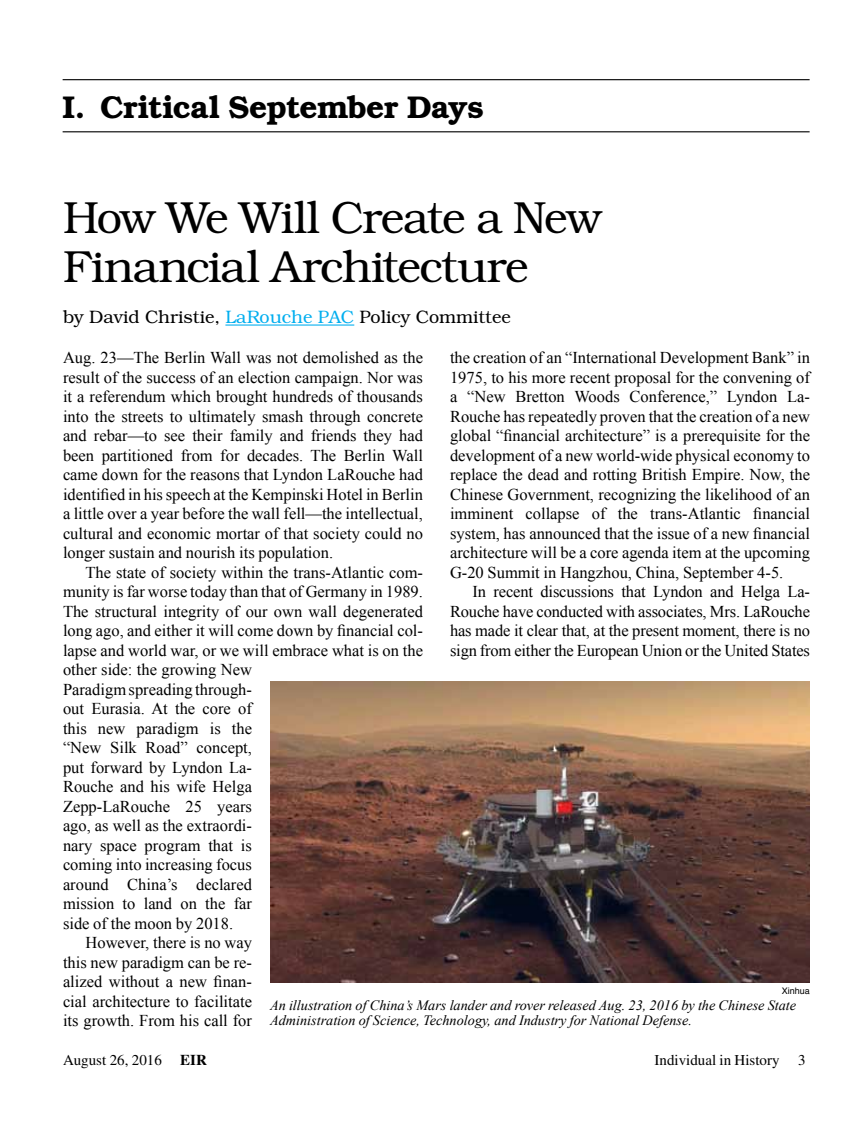
<style>
.page{position:relative;width:864px;height:1134px;background:#fff}
.page>*{position:absolute;margin:0;border:0;box-sizing:border-box;transform-origin:0 0}
.t1{font:300 45px/49.5px "Bookman";letter-spacing:-.03em;color:#000}
.t2{font:600 31.5px "Bookman";letter-spacing:-.02em;color:#000}
.t3{font:300 18px "Bookman";color:#000}
.t4{font:16.5px/19.5px "Times New Roman";color:#000;text-align:justify}
.t5{font:15px "Times";color:#000}
.t6{font:italic 14.25px/15.8px "Times New Roman";color:#000}
.t7{font:9px "Helvetica";color:#000}
.s1{color:#00aeef}
.s2{font-weight:700}
</style>
<div class="page">
<hr style="left:63px;top:79px;width:747px;height:1px;background:#000">
<hr style="left:63px;top:131px;width:747px;height:1px;background:#000">
<hr style="left:225px;top:325px;width:129px;height:1px;background:#00aeef">
<img style="left:270px;top:681px;width:540px;height:301px">
<h2 class="t2" style="left:63px;top:88px;width:423px">I. Critical September Days</h2>
<h1 class="t1" style="left:63px;top:193px;width:540px">How We Will Create a New<br>Financial Architecture</h1>
<p class="t3" style="left:63px;top:306px;width:449px">by David Christie, <span class="s1">LaRouche PAC</span> Policy Committee</p>
<p class="t4" style="left:450px;top:348px;width:362px">the creation of an “International Development Bank” in 1975, to his more recent proposal for the convening of a “New Bretton Woods Conference,” Lyndon La-Rouche has repeatedly proven that the creation of a new global “financial architecture” is a prerequisite for the development of a new world-wide physical economy to replace the dead and rotting British Empire. Now, the Chinese Government, recognizing the likelihood of an imminent collapse of the trans-Atlantic financial system, has announced that the issue of a new financial architecture will be a core agenda item at the upcoming G-20 Summit in Hangzhou, China, September 4-5.</p>
<p class="t4" style="left:450px;top:582px;width:362px;text-indent:23px">In recent discussions that Lyndon and Helga La-Rouche have conducted with associates, Mrs. LaRouche has made it clear that, at the present moment, there is no sign from either the European Union or the United States</p>
<p class="t4" style="left:63px;top:347px;width:362px">Aug. 23—The Berlin Wall was not demolished as the result of the success of an election campaign. Nor was it a referendum which brought hundreds of thousands into the streets to ultimately smash through concrete and rebar—to see their family and friends they had been partitioned from for decades. The Berlin Wall came down for the reasons that Lyndon LaRouche had identified in his speech at the Kempinski Hotel in Berlin a little over a year before the wall fell—the intellectual, cultural and economic mortar of that society could no longer sustain and nourish its population.</p>
<p class="t4" style="left:86px;top:562px;width:339px">The state of society within the trans-Atlantic com-</p>
<p class="t4" style="left:63px;top:582px;width:361px">munity is far worse today than that of Germany in 1989.</p>
<p class="t4" style="left:63px;top:601px;width:362px">The structural integrity of our own wall degenerated</p>
<p class="t4" style="left:63px;top:621px;width:362px">long ago, and either it will come down by financial col-</p>
<p class="t4" style="left:63px;top:640px;width:362px">lapse and world war, or we will embrace what is on the</p>
<p class="t4" style="left:63px;top:660px;width:191px">other side: the growing New</p>
<p class="t4" style="left:63px;top:679px;width:191px">Paradigm spreading through-</p>
<p class="t4" style="left:63px;top:699px;width:190px">out Eurasia. At the core of</p>
<p class="t4" style="left:63px;top:718px;width:191px">this new paradigm is the</p>
<p class="t4" style="left:63px;top:738px;width:191px">“New Silk Road” concept,</p>
<p class="t4" style="left:63px;top:757px;width:191px">put forward by Lyndon La-</p>
<p class="t4" style="left:63px;top:777px;width:191px">Rouche and his wife Helga</p>
<p class="t4" style="left:63px;top:796px;width:191px">Zepp-LaRouche 25 years</p>
<p class="t4" style="left:63px;top:816px;width:191px">ago, as well as the extraordi-</p>
<p class="t4" style="left:63px;top:835px;width:190px">nary space program that is</p>
<p class="t4" style="left:63px;top:855px;width:190px">coming into increasing focus</p>
<p class="t4" style="left:63px;top:874px;width:191px">around China’s declared</p>
<p class="t4" style="left:63px;top:894px;width:190px">mission to land on the far</p>
<p class="t4" style="left:63px;top:913px;width:172px">side of the moon by 2018.</p>
<p class="t4" style="left:86px;top:933px;width:168px">However, there is no way</p>
<p class="t4" style="left:63px;top:952px;width:191px">this new paradigm can be re-</p>
<p class="t4" style="left:63px;top:972px;width:190px">alized without a new finan-</p>
<p class="t4" style="left:63px;top:991px;width:191px">cial architecture to facilitate</p>
<p class="t4" style="left:63px;top:1011px;width:190px">its growth. From his call for</p>
<p class="t7" style="left:782px;top:984px;width:30px">Xinhua</p>
<p class="t6" style="left:270px;top:997px;width:528px">An illustration of China’s Mars lander and rover released Aug. 23, 2016 by the Chinese State<br>Administration of Science, Technology, and Industry for National Defense.</p>
<p class="t5" style="left:63px;top:1052px;width:145px">August 26, 2016 <span class="s2">EIR</span></p>
<p class="t5" style="left:655px;top:1052px;width:152px">Individual in History 3</p>
</div>
